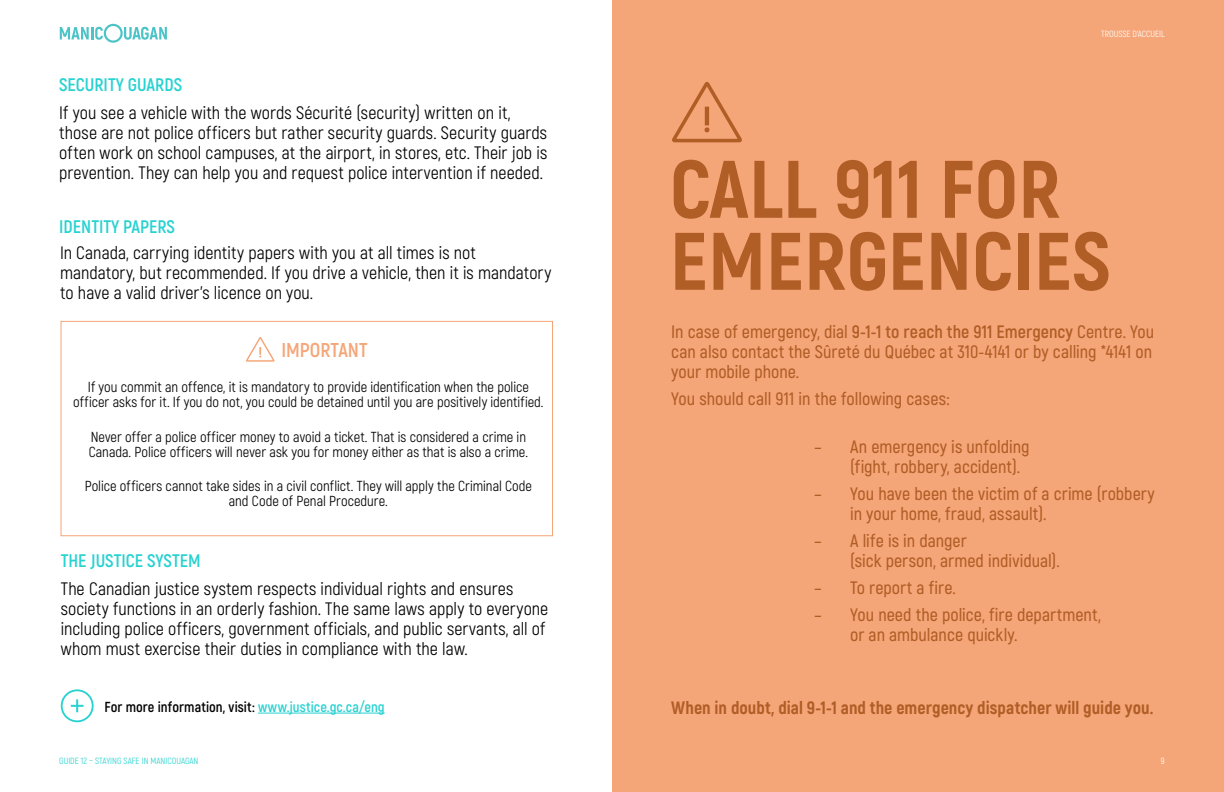
<style>
.page{position:relative;width:1224px;height:792px;background:#fff}
.page>*{position:absolute;margin:0;border:0;box-sizing:border-box;transform-origin:0 0}
.t1{font:800 81.4px/72px "Akrobat";letter-spacing:.005em;color:#b05d26}
.t2{font:700 20px "Akrobat";color:#f5a678}
.t3{font:700 18.2px "Akrobat";color:#28d2d1}
.t4{font:18px/20px "Akrobat";letter-spacing:.005em;color:#000}
.t5{font:600 18px/20px "Akrobat";color:#b05d26}
.t6{font:800 18px "Akrobat";color:#b05d26}
.t7{font:14.5px/14.9px "Akrobat";color:#000;text-align:center}
.t8{font:700 14.5px "Akrobat";letter-spacing:.01em;color:#000}
.t9{font:9px "Akrobat";color:#28d2d1}
.t10{font:9px "Akrobat";color:#fff}
.s1{color:#28d2d1}
.s2{font-weight:700}
</style>
<div class="page">
<svg style="left:60px;top:24px;width:107px;height:19px"></svg>
<div style="left:61px;top:321px;width:492px;height:215px;border:1px solid #f5a678"></div>
<svg style="left:246px;top:337px;width:29px;height:25px"></svg>
<svg style="left:71px;top:699px;width:13px;height:13px"></svg>
<div style="left:61px;top:689px;width:33px;height:33px;border:2px solid #28d2d1;border-radius:50%"></div>
<hr style="left:258px;top:713px;width:127px;height:1px;background:#28d2d1">
<div style="left:612px;top:0;width:612px;height:792px;background:#f5a678"></div>
<svg style="left:672px;top:82px;width:70px;height:60px"></svg>
<p class="t3" style="left:59px;top:74px;width:124px">SECURITY GUARDS</p>
<p class="t4" style="left:59px;top:103px;width:490px">If you see a vehicle with the words Sécurité (security) written on it, those are not police officers but rather security guards. Security guards often work on school campuses, at the airport, in stores, etc. Their job is prevention. They can help you and request police intervention if needed.</p>
<p class="t3" style="left:59px;top:215px;width:117px">IDENTITY PAPERS</p>
<p class="t4" style="left:60px;top:243px;width:493px">In Canada, carrying identity papers with you at all times is not mandatory, but recommended. If you drive a vehicle, then it is mandatory to have a valid driver’s licence on you.</p>
<p class="t2" style="left:281px;top:338px;width:88px">IMPORTANT</p>
<p class="t7" style="left:73px;top:379px;width:472px">If you commit an offence, it is mandatory to provide identification when the police officer asks for it. If you do not, you could be detained until you are positively identified.</p>
<p class="t7" style="left:89px;top:429px;width:441px;text-align:left">Never offer a police officer money to avoid a ticket. That is considered a crime in<br>Canada. Police officers will never ask you for money either as that is also a crime.</p>
<p class="t7" style="left:85px;top:479px;width:449px">Police officers cannot take sides in a civil conflict. They will apply the Criminal Code and Code of Penal Procedure.</p>
<p class="t3" style="left:61px;top:550px;width:141px">THE JUSTICE SYSTEM</p>
<p class="t4" style="left:61px;top:579px;width:489px">The Canadian justice system respects individual rights and ensures society functions in an orderly fashion. The same laws apply to everyone including police officers, government officials, and public servants, all of whom must exercise their duties in compliance with the law.</p>
<p class="t8" style="left:105px;top:698px;width:282px">For more information, visit: <span class="s1">www.justice.gc.ca/eng</span></p>
<p class="t9" style="left:59px;top:756px;width:141px">GUIDE 12 – STAYING SAFE IN MANICOUAGAN</p>
<p class="t10" style="left:1101px;top:29px;width:65px">TROUSSE D’ACCUEIL</p>
<h1 class="t1" style="left:670px;top:153px;width:442px">CALL 911 FOR<br>EMERGENCIES</h1>
<p class="t5" style="left:671px;top:322px;width:485px">In case of emergency, dial <span class="s2">9-1-1 to reach the 911 Emergency</span> Centre. You can also contact the Sûreté du Québec at 310-4141 or by calling *4141 on your mobile phone.</p>
<p class="t5" style="left:671px;top:389px;width:280px">You should call 911 in the following cases:</p>
<p class="t5" style="left:850px;top:437px;width:181px;text-indent:-36px">– An emergency is unfolding (fight, robbery, accident).</p>
<p class="t5" style="left:850px;top:484px;width:306px;text-indent:-36px">– You have been the victim of a crime (robbery in your home, fraud, assault).</p>
<p class="t5" style="left:850px;top:531px;width:211px;text-indent:-36px">– A life is in danger<br>(sick person, armed individual).</p>
<p class="t5" style="left:814px;top:578px;width:143px">– To report a fire.</p>
<p class="t5" style="left:850px;top:605px;width:252px;text-indent:-36px">– You need the police, fire department, or an ambulance quickly.</p>
<p class="t6" style="left:671px;top:697px;width:484px">When in doubt, dial 9-1-1 and the emergency dispatcher will guide you.</p>
<p class="t10" style="left:1161px;top:756px;width:5px">9</p>
</div>
